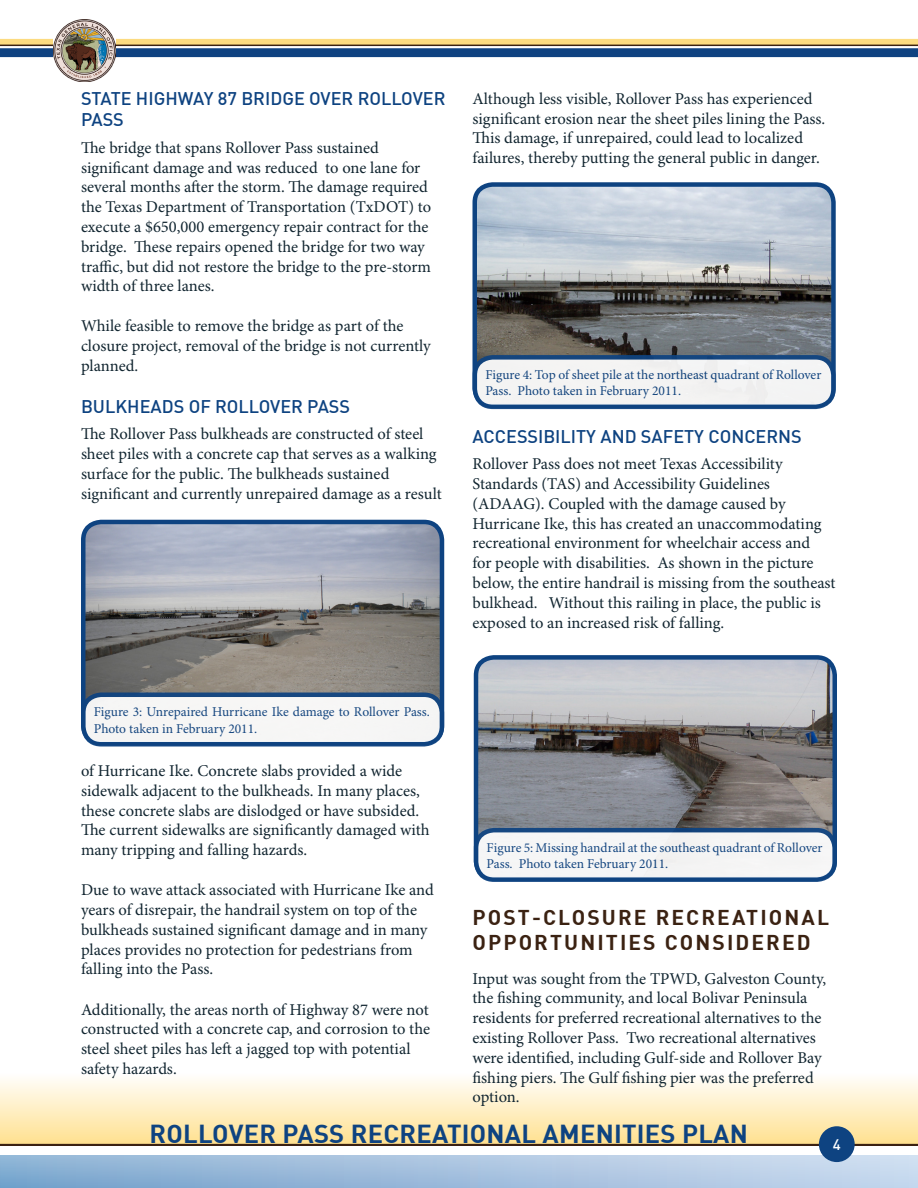
<style>
.page{position:relative;width:918px;height:1188px;background:#fff}
.page>*{position:absolute;margin:0;border:0;box-sizing:border-box;transform-origin:0 0}
.t1{font:700 25.5px "DIN";letter-spacing:.01em;color:#0e4381}
.t2{font:700 21px/25.2px "DIN";letter-spacing:.1em;color:#3b2212}
.sub_header{font:500 18px/21.6px "DIN";color:#0e4381}
.Body_Text{font:16.5px/19.8px "Minion Pro";color:#112530}
.t3{font:500 15px "DIN";color:#fff}
.t4{font:13.5px/16.2px "Minion Pro";letter-spacing:-.005em;color:#0e4381}
</style>
<div class="page">
<svg style="left:0;top:1079px;width:918px;height:65px;background:#feedc1"></svg>
<svg style="left:0;top:1155px;width:918px;height:33px;background:#a6c2df"></svg>
<hr style="left:0;top:1144px;width:918px;height:3px;background:#3b2212">
<div style="left:0;top:1146px;width:918px;height:9px;background:#fff"></div>
<div style="left:0;top:48px;width:918px;height:9px;background:#0f4281"></div>
<div style="left:0;top:39px;width:918px;height:6px;background:#fcdb80"></div>
<hr style="left:0;top:45px;width:918px;height:1px;background:#3a2111">
<img style="left:54px;top:20px;width:61px;height:61px">
<div style="left:819px;top:1126px;width:36px;height:36px;background:#0e4381;border-radius:50%"></div>
<img style="left:86px;top:522px;width:353px;height:219px">
<div style="left:81px;top:520px;width:363px;height:226px;border:4px solid #0e4381;border-radius:18px"></div>
<div style="left:83px;top:695px;width:359px;height:49px;background:#f6f6f5;border-radius:18px"></div>
<div style="left:81px;top:693px;width:363px;height:54px;border:4px solid #0e4381;border-radius:18px"></div>
<img style="left:477px;top:187px;width:354px;height:217px">
<div style="left:472px;top:182px;width:364px;height:226px;border:4px solid #0e4381;border-radius:18px"></div>
<div style="left:475px;top:357px;width:358px;height:50px;background:#f4f3f3;border-radius:18px"></div>
<div style="left:473px;top:355px;width:363px;height:54px;border:4px solid #0e4381;border-radius:18px"></div>
<img style="left:479px;top:660px;width:353px;height:217px">
<div style="left:474px;top:655px;width:363px;height:226px;border:4px solid #0e4381;border-radius:18px"></div>
<div style="left:476px;top:830px;width:359px;height:50px;background:#f5f5f6;border-radius:18px"></div>
<div style="left:474px;top:828px;width:363px;height:54px;border:4px solid #0e4381;border-radius:18px"></div>
<p class="sub_header" style="left:81px;top:87px;width:366px">STATE HIGHWAY 87 BRIDGE OVER ROLLOVER<br>PASS</p>
<p class="Body_Text" style="left:81px;top:138px;width:352px">The bridge that spans Rollover Pass sustained significant damage and was reduced to one lane for several months after the storm. The damage required the Texas Department of Transportation (TxDOT) to execute a $650,000 emergency repair contract for the bridge. These repairs opened the bridge for two way traffic, but did not restore the bridge to the pre-storm width of three lanes.</p>
<p class="Body_Text" style="left:81px;top:317px;width:351px">While feasible to remove the bridge as part of the closure project, removal of the bridge is not currently planned.</p>
<p class="sub_header" style="left:81px;top:395px;width:271px">BULKHEADS OF ROLLOVER PASS</p>
<p class="Body_Text" style="left:81px;top:425px;width:362px">The Rollover Pass bulkheads are constructed of steel sheet piles with a concrete cap that serves as a walking surface for the public. The bulkheads sustained significant and currently unrepaired damage as a result</p>
<p class="Body_Text" style="left:472px;top:89px;width:354px">Although less visible, Rollover Pass has experienced significant erosion near the sheet piles lining the Pass.<br>This damage, if unrepaired, could lead to localized failures, thereby putting the general public in danger.</p>
<p class="t4" style="left:485px;top:367px;width:338px">Figure 4: Top of sheet pile at the northeast quadrant of Rollover<br>Pass. Photo taken in February 2011.</p>
<p class="sub_header" style="left:472px;top:425px;width:331px">ACCESSIBILITY AND SAFETY CONCERNS</p>
<p class="Body_Text" style="left:472px;top:455px;width:365px">Rollover Pass does not meet Texas Accessibility Standards (TAS) and Accessibility Guidelines (ADAAG). Coupled with the damage caused by Hurricane Ike, this has created an unaccommodating recreational environment for wheelchair access and<br>for people with disabilities. As shown in the picture below, the entire handrail is missing from the southeast bulkhead. Without this railing in place, the public is exposed to an increased risk of falling.</p>
<p class="t4" style="left:94px;top:704px;width:338px">Figure 3: Unrepaired Hurricane Ike damage to Rollover Pass.<br>Photo taken in February 2011.</p>
<p class="Body_Text" style="left:81px;top:762px;width:350px">of Hurricane Ike. Concrete slabs provided a wide sidewalk adjacent to the bulkheads. In many places, these concrete slabs are dislodged or have subsided.<br>The current sidewalks are significantly damaged with many tripping and falling hazards.</p>
<p class="Body_Text" style="left:81px;top:881px;width:354px">Due to wave attack associated with Hurricane Ike and years of disrepair, the handrail system on top of the bulkheads sustained significant damage and in many places provides no protection for pedestrians from falling into the Pass.</p>
<p class="Body_Text" style="left:81px;top:1000px;width:351px">Additionally, the areas north of Highway 87 were not constructed with a concrete cap, and corrosion to the steel sheet piles has left a jagged top with potential safety hazards.</p>
<p class="t4" style="left:487px;top:840px;width:337px">Figure 5: Missing handrail at the southeast quadrant of Rollover<br>Pass. Photo taken February 2011.</p>
<p class="t2" style="left:472px;top:904px;width:358px">POST-CLOSURE RECREATIONAL<br>OPPORTUNITIES CONSIDERED</p>
<p class="Body_Text" style="left:472px;top:969px;width:355px">Input was sought from the TPWD, Galveston County, the fishing community, and local Bolivar Peninsula residents for preferred recreational alternatives to the existing Rollover Pass. Two recreational alternatives were identified, including Gulf-side and Rollover Bay fishing piers. The Gulf fishing pier was the preferred option.</p>
<h1 class="t1" style="left:150px;top:1117px;width:600px">ROLLOVER PASS RECREATIONAL AMENITIES PLAN</h1>
<p class="t3" style="left:833px;top:1135px;width:9px">4</p>
</div>
